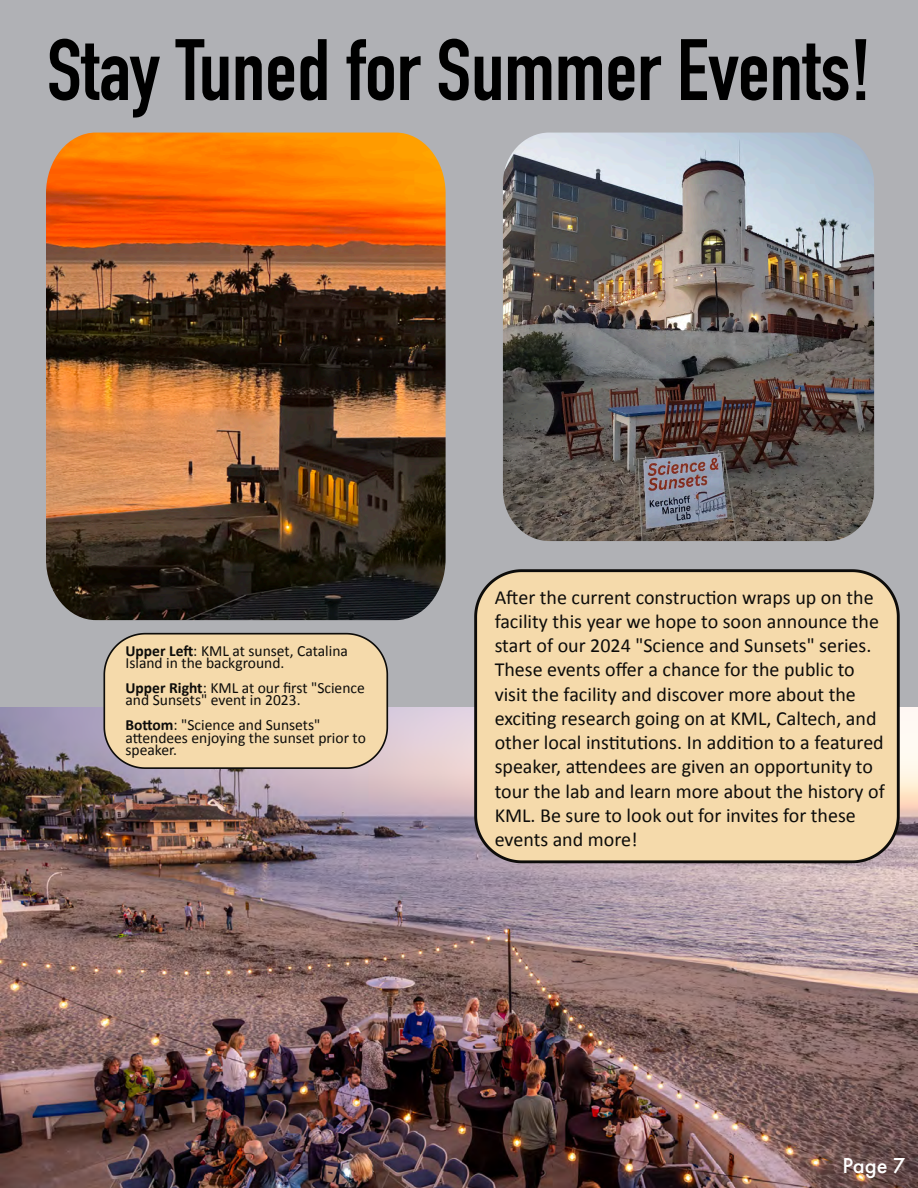
<style>
.page{position:relative;width:918px;height:1188px;background:#b0b1b5}
.page>*{position:absolute;margin:0;border:0;box-sizing:border-box;transform-origin:0 0}
.t1{font:85.5px "DIN Engschrift LT Pro";color:#000}
.t2{font:500 22.5px "Futura PT";color:#fff}
.t3{font:19.95px/24.3px "Calibri";color:#0d0c0a}
.t4{font:15.6px/12.5px "Calibri";color:#0d0c0a}
.s1{font-weight:700}
</style>
<div class="page">
<img style="left:0;top:708px;width:918px;height:480px">
<img style="left:503px;top:133px;width:371px;height:408px">
<img style="left:46px;top:133px;width:399px;height:487px">
<div style="left:473px;top:569px;width:428px;height:296px;background:#f5daab"></div>
<svg style="left:103px;top:632px;width:286px;height:138px;background:#ead1a6"></svg>
<h1 class="t1" style="left:47px;top:20px;width:825px">Stay Tuned for Summer Events!</h1>
<p class="t4" style="left:125px;top:644px;width:224px"><span class="s1">Upper Left</span>: KML at sunset, Catalina<br>Island in the background.</p>
<p class="t4" style="left:125px;top:681px;width:241px"><span class="s1">Upper Right</span>: KML at our first "Science and Sunsets" event in 2023.</p>
<p class="t4" style="left:125px;top:718px;width:242px"><span class="s1">Bottom</span>: "Science and Sunsets" attendees enjoying the sunset prior to speaker.</p>
<p class="t3" style="left:495px;top:584px;width:392px">After the current construction wraps up on the facility this year we hope to soon announce the start of our 2024 "Science and Sunsets" series.<br>These events offer a chance for the public to visit the facility and discover more about the exciting research going on at KML, Caltech, and other local institutions. In addition to a featured speaker, attendees are given an opportunity to tour the lab and learn more about the history of KML. Be sure to look out for invites for these events and more!</p>
<p class="t2" style="left:842px;top:1152px;width:65px">Page 7</p>
</div>
